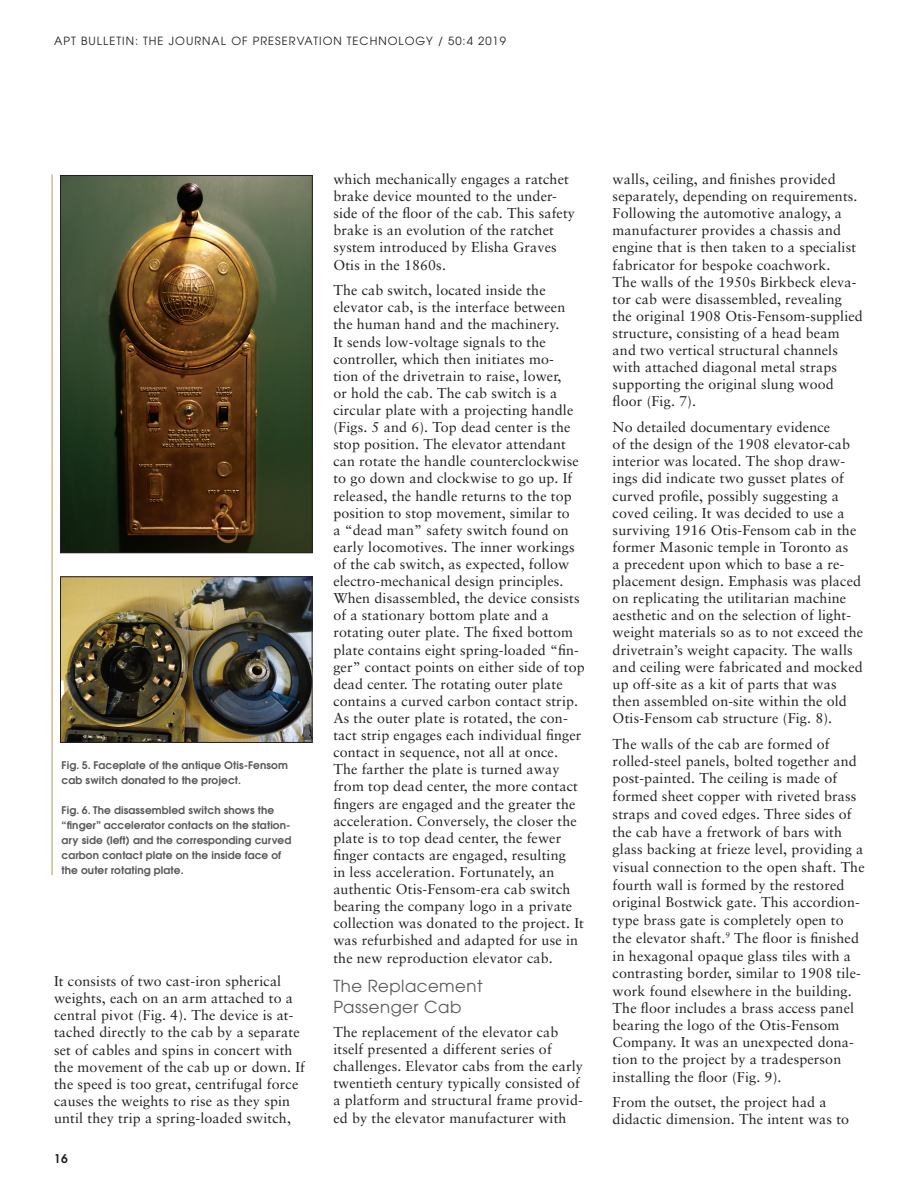
<style>
.page{position:relative;width:919px;height:1189px;background:#fff}
.page>*{position:absolute;margin:0;border:0;box-sizing:border-box;transform-origin:0 0}
.t1{font:16.5px/21px "Avant Garde";letter-spacing:.03em;color:#57585a}
.t2{font:14.25px/17.1px "Sabon";letter-spacing:.01em;color:#231f20}
.t3{font:600 12px "Avant Garde";color:#231f20}
.t4{font:11.25px "Avant Garde";letter-spacing:.09em;color:#231f20}
.t5{font:600 10.5px/15px "Avant Garde";letter-spacing:.01em;color:#57585a}
</style>
<div class="page">
<img style="left:62px;top:177px;width:248px;height:374px">
<div style="left:60px;top:175px;width:252px;height:378px;border:1px solid #231f20"></div>
<img style="left:62px;top:578px;width:248px;height:162px">
<div style="left:60px;top:576px;width:252px;height:166px;border:1px solid #231f20"></div>
<hr style="left:52px;top:174px;width:1px;height:700px;background:#b99652">
<p class="t4" style="left:54px;top:34px;width:453px">APT BULLETIN: THE JOURNAL OF PRESERVATION TECHNOLOGY / 50:4 2019</p>
<p class="t5" style="left:62px;top:757px;width:228px">Fig. 5. Faceplate of the antique Otis-Fensom cab switch donated to the project.</p>
<p class="t5" style="left:62px;top:802px;width:231px">Fig. 6. The disassembled switch shows the “finger” accelerator contacts on the station&shy;ary side (left) and the corresponding curved carbon contact plate on the inside face of the outer rotating plate.</p>
<p class="t2" style="left:54px;top:972px;width:252px">It consists of two cast-iron spherical weights, each on an arm attached to a central pivot (Fig. 4). The device is at&shy;tached directly to the cab by a separate set of cables and spins in concert with the movement of the cab up or down. If the speed is too great, centrifugal force causes the weights to rise as they spin until they trip a spring-loaded switch,</p>
<p class="t3" style="left:54px;top:1149px;width:15px">16</p>
<p class="t2" style="left:333px;top:170px;width:243px">which mechanically engages a ratchet brake device mounted to the under&shy;side of the floor of the cab. This safety brake is an evolution of the ratchet system introduced by Elisha Graves Otis in the 1860s.</p>
<p class="t2" style="left:333px;top:281px;width:253px">The cab switch, located inside the elevator cab, is the interface between the human hand and the machinery.<br>It sends low-voltage signals to the controller, which then initiates mo-<br>tion of the drivetrain to raise, lower,<br>or hold the cab. The cab switch is a circular plate with a projecting handle (Figs. 5 and 6). Top dead center is the stop position. The elevator attendant can rotate the handle counterclockwise to go down and clockwise to go up. If released, the handle returns to the top position to stop movement, similar to<br>a “dead man” safety switch found on early locomotives. The inner workings of the cab switch, as expected, follow electro-mechanical design principles.<br>When disassembled, the device consists of a stationary bottom plate and a rotating outer plate. The fixed bottom plate contains eight spring-loaded “fin&shy;ger” contact points on either side of top dead center. The rotating outer plate contains a curved carbon contact strip.<br>As the outer plate is rotated, the con&shy;tact strip engages each individual finger contact in sequence, not all at once.<br>The farther the plate is turned away from top dead center, the more contact fingers are engaged and the greater the acceleration. Conversely, the closer the plate is to top dead center, the fewer finger contacts are engaged, resulting<br>in less acceleration. Fortunately, an authentic Otis-Fensom-era cab switch bearing the company logo in a private collection was donated to the project. It was refurbished and adapted for use in the new reproduction elevator cab.</p>
<p class="t1" style="left:333px;top:975px;width:151px">The Replacement<br>Passenger Cab</p>
<p class="t2" style="left:333px;top:1023px;width:251px">The replacement of the elevator cab itself presented a different series of challenges. Elevator cabs from the early twentieth century typically consisted of a platform and structural frame provid&shy;ed by the elevator manufacturer with</p>
<p class="t2" style="left:612px;top:170px;width:251px">walls, ceiling, and finishes provided separately, depending on requirements.<br>Following the automotive analogy, a manufacturer provides a chassis and engine that is then taken to a specialist fabricator for bespoke coachwork.<br>The walls of the 1950s Birkbeck eleva&shy;tor cab were disassembled, revealing the original 1908 Otis-Fensom-supplied structure, consisting of a head beam and two vertical structural channels with attached diagonal metal straps supporting the original slung wood floor (Fig. 7).</p>
<p class="t2" style="left:612px;top:418px;width:252px">No detailed documentary evidence<br>of the design of the 1908 elevator-cab interior was located. The shop draw&shy;ings did indicate two gusset plates of curved profile, possibly suggesting a coved ceiling. It was decided to use a surviving 1916 Otis-Fensom cab in the former Masonic temple in Toronto as<br>a precedent upon which to base a re&shy;placement design. Emphasis was placed on replicating the utilitarian machine aesthetic and on the selection of light&shy;weight materials so as to not exceed the drivetrain’s weight capacity. The walls and ceiling were fabricated and mocked up off-site as a kit of parts that was then assembled on-site within the old Otis-Fensom cab structure (Fig. 8).</p>
<p class="t2" style="left:612px;top:734px;width:253px;line-height:17.5px">The walls of the cab are formed of rolled-steel panels, bolted together and post-painted. The ceiling is made of formed sheet copper with riveted brass straps and coved edges. Three sides of the cab have a fretwork of bars with glass backing at frieze level, providing a visual connection to the open shaft. The fourth wall is formed by the restored original Bostwick gate. This accordion&shy;type brass gate is completely open to the elevator shaft.<sup>9</sup> The floor is finished in hexagonal opaque glass tiles with a contrasting border, similar to 1908 tile&shy;work found elsewhere in the building.<br>The floor includes a brass access panel bearing the logo of the Otis-Fensom Company. It was an unexpected dona&shy;tion to the project by a tradesperson installing the floor (Fig. 9).</p>
<p class="t2" style="left:612px;top:1093px;width:238px">From the outset, the project had a didactic dimension. The intent was to</p>
</div>
